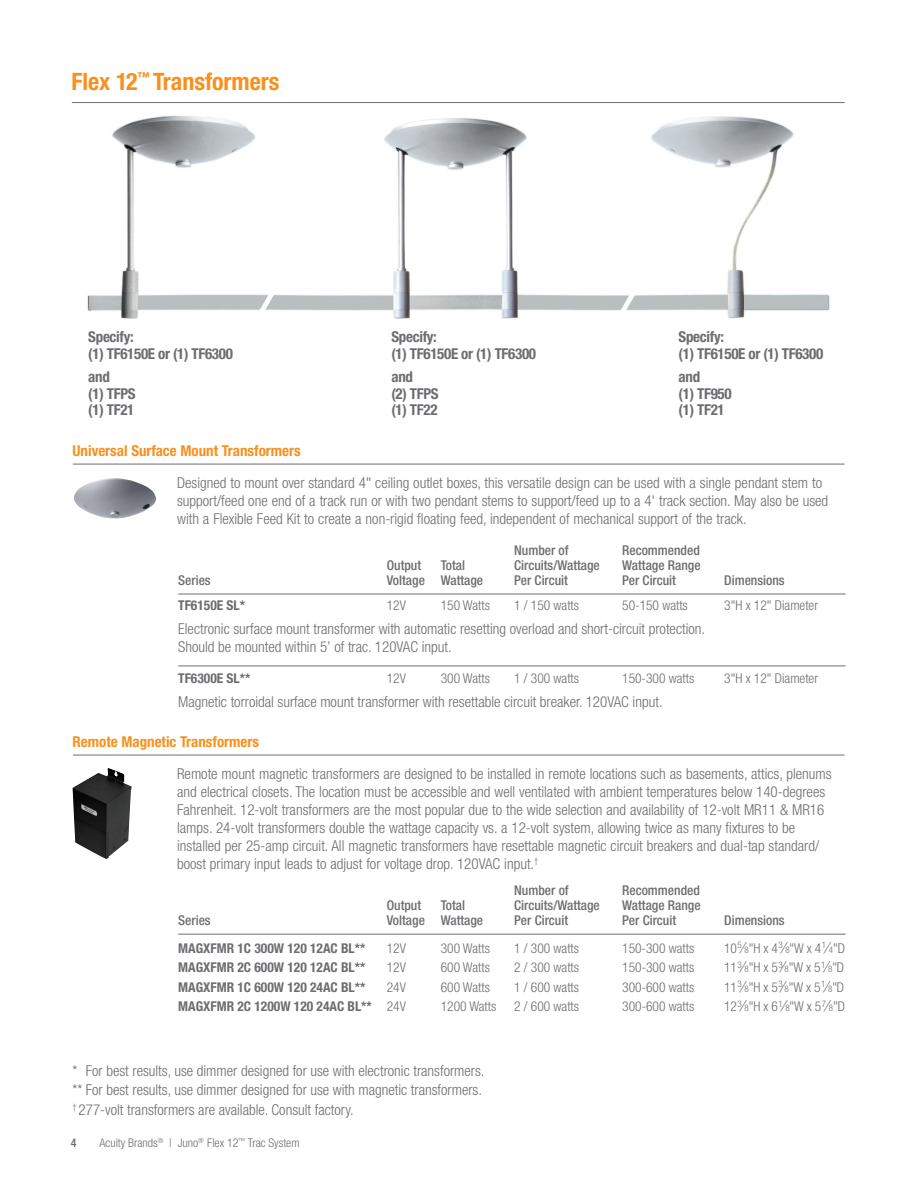
<style>
.page{position:relative;width:918px;height:1188px;background:#fff}
.page>*{position:absolute;margin:0;border:0;box-sizing:border-box;transform-origin:0 0}
.t1{font:700 condensed 24px "Helvetica Neue LT Std";color:#f6911e}
.t2{font:300 condensed 15px/18px "Helvetica Neue LT Std";color:#6c6d70}
.t3{font:700 condensed 15px/16.5px "Helvetica Neue LT Std";letter-spacing:-.02em;color:#6c6d70}
.t4{font:700 condensed 15px "Helvetica Neue LT Std";color:#f6911e}
.t5{font:300 condensed 13.5px "Helvetica Neue LT Std";color:#6c6d70}
.t6{font:500 condensed 13.5px "Helvetica Neue LT Std";color:#6c6d70}
.t7{font:700 condensed 13.5px "Helvetica Neue LT Std";color:#6c6d70}
.t8{font:300 condensed 12px "Helvetica Neue LT Std";color:#6c6d70}
.t9{font:500 condensed 12px "Helvetica Neue LT Std";color:#6c6d70}
.s1{font-size:15px}
.s2{font-size:9px}
.s3{font-weight:300}
</style>
<div class="page">
<img style="left:74px;top:478px;width:82px;height:40px">
<img style="left:73px;top:768px;width:59px;height:91px">
<img style="left:87px;top:115px;width:743px;height:204px">
<svg style="left:245px;top:270px;width:43px;height:49px"></svg>
<svg style="left:606px;top:271px;width:43px;height:48px"></svg>
<hr style="left:73px;top:464px;width:772px;height:1px;background:#6c6d70">
<hr style="left:73px;top:755px;width:772px;height:1px;background:#6c6d70">
<hr style="left:72px;top:102px;width:773px;height:1px;background:#6c6d70">
<hr style="left:178px;top:934px;width:668px;height:1px;background:#6c6d70">
<hr style="left:178px;top:594px;width:668px;height:1px;background:#6c6d70">
<hr style="left:178px;top:666px;width:668px;height:1px;background:#6c6d70">
<h1 class="t1" style="left:71px;top:67px;width:210px">Flex 12<sup>™</sup> Transformers</h1>
<p class="t3" style="left:88px;top:328px;width:146px">Specify:<br>(1) TF6150E or (1) TF6300</p>
<p class="t3" style="left:88px;top:368px;width:49px">and<br>(1) TFPS (1) TF21</p>
<p class="t4" style="left:73px;top:442px;width:230px">Universal Surface Mount Transformers</p>
<p class="t3" style="left:391px;top:328px;width:146px">Specify:<br>(1) TF6150E or (1) TF6300</p>
<p class="t3" style="left:391px;top:368px;width:49px">and<br>(2) TFPS (1) TF22</p>
<p class="t3" style="left:679px;top:328px;width:146px">Specify:<br>(1) TF6150E or (1) TF6300</p>
<p class="t3" style="left:679px;top:368px;width:55px">and<br>(1) TF950 (1) TF21</p>
<p class="t2" style="left:177px;top:474px;width:653px">Designed to mount over standard 4" ceiling outlet boxes, this versatile design can be used with a single pendant stem to support/feed one end of a track run or with two pendant stems to support/feed up to a 4' track section. May also be used with a Flexible Feed Kit to create a non-rigid floating feed, independent of mechanical support of the track.</p>
<p class="t6" style="left:514px;top:542px;width:56px">Number of</p>
<p class="t6" style="left:622px;top:542px;width:79px">Recommended</p>
<p class="t6" style="left:387px;top:557px;width:36px">Output</p>
<p class="t6" style="left:441px;top:557px;width:26px">Total</p>
<p class="t6" style="left:514px;top:557px;width:87px">Circuits/Wattage</p>
<p class="t6" style="left:622px;top:557px;width:80px">Wattage Range</p>
<p class="t6" style="left:178px;top:572px;width:34px">Series</p>
<p class="t6" style="left:387px;top:572px;width:98px">Voltage Wattage</p>
<p class="t6" style="left:514px;top:572px;width:55px">Per Circuit</p>
<p class="t6" style="left:622px;top:572px;width:55px">Per Circuit</p>
<p class="t6" style="left:724px;top:572px;width:62px">Dimensions</p>
<p class="t7" style="left:178px;top:597px;width:68px">TF6150E SL*</p>
<p class="t5" style="left:387px;top:598px;width:21px">12V</p>
<p class="t5" style="left:441px;top:598px;width:51px">150 Watts</p>
<p class="t5" style="left:514px;top:598px;width:66px">1 / 150 watts</p>
<p class="t5" style="left:622px;top:598px;width:67px">50-150 watts</p>
<p class="t5" style="left:724px;top:598px;width:95px">3"H x 12" Diameter</p>
<p class="t2" style="left:178px;top:620px;width:528px">Electronic surface mount transformer with automatic resetting overload and short-circuit protection.<br>Should be mounted within 5’ of trac. 120VAC input.</p>
<p class="t7" style="left:178px;top:670px;width:74px">TF6300E SL**</p>
<p class="t5" style="left:387px;top:671px;width:21px">12V</p>
<p class="t5" style="left:441px;top:671px;width:51px">300 Watts</p>
<p class="t5" style="left:514px;top:671px;width:66px">1 / 300 watts</p>
<p class="t5" style="left:622px;top:671px;width:74px">150-300 watts</p>
<p class="t5" style="left:724px;top:671px;width:95px">3"H x 12" Diameter</p>
<p class="t2" style="left:178px;top:693px;width:486px">Magnetic torroidal surface mount transformer with resettable circuit breaker. 120VAC input.</p>
<p class="t4" style="left:73px;top:733px;width:188px">Remote Magnetic Transformers</p>
<p class="t2" style="left:177px;top:765px;width:656px">Remote mount magnetic transformers are designed to be installed in remote locations such as basements, attics, plenums and electrical closets. The location must be accessible and well ventilated with ambient temperatures below 140-degrees Fahrenheit. 12-volt transformers are the most popular due to the wide selection and availability of 12-volt MR11 &amp; MR16 lamps. 24-volt transformers double the wattage capacity vs. a 12-volt system, allowing twice as many fixtures to be installed per 25-amp circuit. All magnetic transformers have resettable magnetic circuit breakers and dual-tap standard/ boost primary input leads to adjust for voltage drop. 120VAC input.<sup>†</sup></p>
<p class="t6" style="left:514px;top:882px;width:56px">Number of</p>
<p class="t6" style="left:622px;top:882px;width:79px">Recommended</p>
<p class="t6" style="left:387px;top:897px;width:36px">Output</p>
<p class="t6" style="left:441px;top:897px;width:26px">Total</p>
<p class="t6" style="left:514px;top:897px;width:87px">Circuits/Wattage</p>
<p class="t6" style="left:622px;top:897px;width:80px">Wattage Range</p>
<p class="t6" style="left:178px;top:912px;width:34px">Series</p>
<p class="t6" style="left:387px;top:912px;width:98px">Voltage Wattage</p>
<p class="t6" style="left:514px;top:912px;width:55px">Per Circuit</p>
<p class="t6" style="left:622px;top:912px;width:55px">Per Circuit</p>
<p class="t6" style="left:724px;top:912px;width:62px">Dimensions</p>
<p class="t7" style="left:178px;top:940px;width:189px">MAGXFMR 1C 300W 120 12AC BL**</p>
<p class="t5" style="left:387px;top:940px;width:21px">12V</p>
<p class="t5" style="left:441px;top:940px;width:51px">300 Watts</p>
<p class="t5" style="left:514px;top:940px;width:66px">1 / 300 watts</p>
<p class="t5" style="left:622px;top:940px;width:74px">150-300 watts</p>
<p class="t5" style="left:724px;top:940px;width:122px">10<sup>5</sup> <span class="s1">⁄</span><span class="s2">8</span>"H x 4<sup>3</sup> <span class="s1">⁄</span><span class="s2">8</span>"W x 4<sup>1</sup> <span class="s1">⁄</span><span class="s2">4</span>"D</p>
<p class="t7" style="left:178px;top:959px;width:189px">MAGXFMR 2C 600W 120 12AC BL**</p>
<p class="t5" style="left:387px;top:960px;width:21px">12V</p>
<p class="t5" style="left:441px;top:960px;width:51px">600 Watts</p>
<p class="t5" style="left:514px;top:960px;width:66px">2 / 300 watts</p>
<p class="t5" style="left:622px;top:960px;width:74px">150-300 watts</p>
<p class="t5" style="left:724px;top:960px;width:121px">11<sup>3</sup> <span class="s1">⁄</span><span class="s2">8</span>"H x 5<sup>3</sup><span class="s1">⁄</span><span class="s2">8</span>"W x 5<sup>1</sup> <span class="s1">⁄</span><span class="s2">8</span>"D</p>
<p class="t7" style="left:178px;top:979px;width:189px">MAGXFMR 1C 600W 120 24AC BL**</p>
<p class="t5" style="left:387px;top:979px;width:21px">24V</p>
<p class="t5" style="left:441px;top:979px;width:51px">600 Watts</p>
<p class="t5" style="left:514px;top:979px;width:66px">1 / 600 watts</p>
<p class="t5" style="left:622px;top:979px;width:74px">300-600 watts</p>
<p class="t5" style="left:724px;top:979px;width:121px">11<sup>3</sup> <span class="s1">⁄</span><span class="s2">8</span>"H x 5<sup>3</sup><span class="s1">⁄</span><span class="s2">8</span>"W x 5<sup>1</sup> <span class="s1">⁄</span><span class="s2">8</span>"D</p>
<p class="t7" style="left:178px;top:998px;width:229px">MAGXFMR 2C 1200W 120 24AC BL** <span class="s3">24V</span></p>
<p class="t5" style="left:441px;top:999px;width:57px">1200 Watts</p>
<p class="t5" style="left:514px;top:999px;width:66px">2 / 600 watts</p>
<p class="t5" style="left:622px;top:999px;width:74px">300-600 watts</p>
<p class="t5" style="left:724px;top:999px;width:122px">12<sup>3</sup> <span class="s1">⁄</span><span class="s2">8</span>"H x 6<sup>1</sup> <span class="s1">⁄</span><span class="s2">8</span>"W x 5<sup>7</sup> <span class="s1">⁄</span><span class="s2">8</span>"D</p>
<p class="t2" style="left:72px;top:1060px;width:414px;line-height:19.5px">* For best results, use dimmer designed for use with electronic transformers. ** For best results, use dimmer designed for use with magnetic transformers. <sup>†</sup> 277-volt transformers are available. Consult factory.</p>
<p class="t9" style="left:71px;top:1135px;width:7px">4</p>
<p class="t8" style="left:99px;top:1136px;width:202px">Acuity Brands<sup>®</sup> | Juno<sup>®</sup> Flex 12<sup>™</sup> Trac System</p>
</div>
